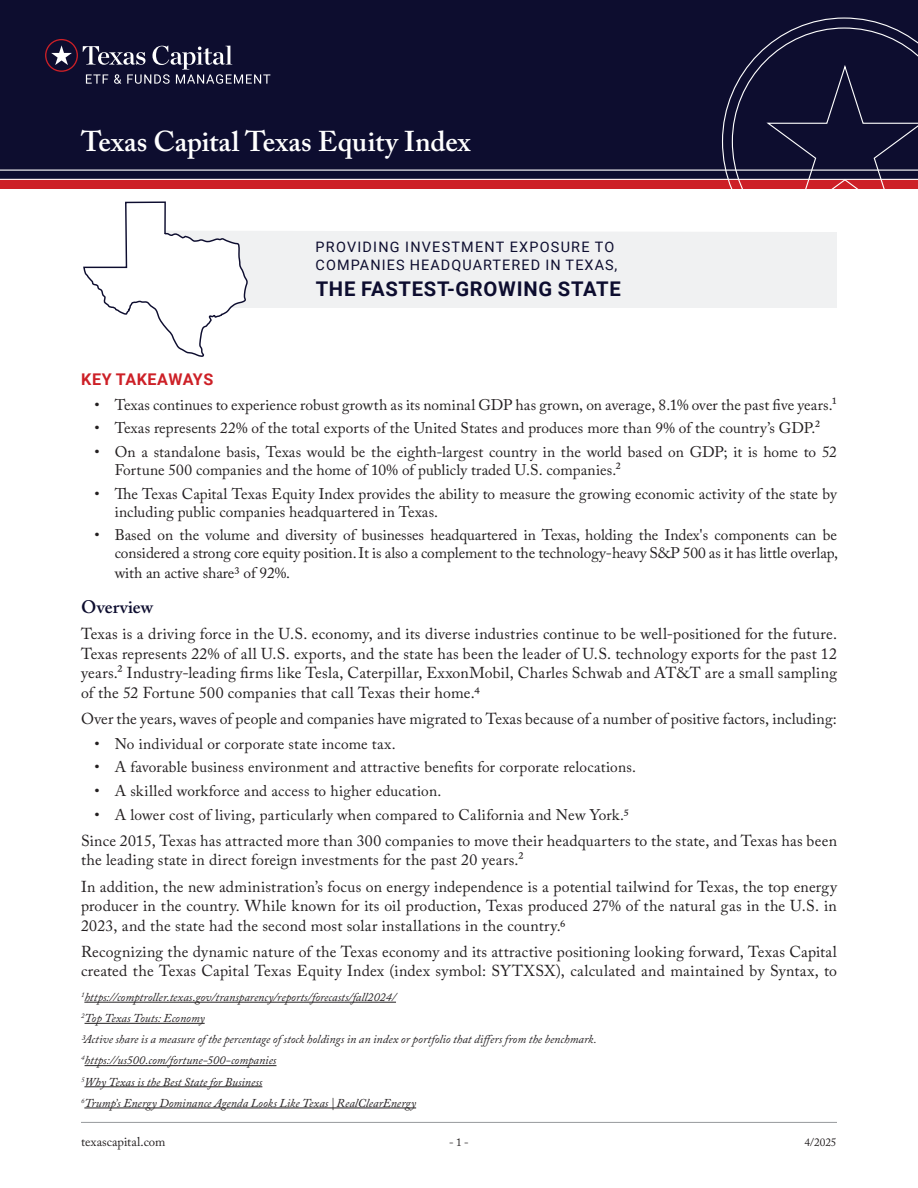
<style>
.page{position:relative;width:918px;height:1188px;background:#fff}
.page>*{position:absolute;margin:0;border:0;box-sizing:border-box;transform-origin:0 0}
.t1{font:600 28.5px "Adobe Caslon Pro";color:#fff}
.Roboto_Chapter_Header{font:700 20.25px "Roboto";letter-spacing:.035em;color:#0d0d2f}
.Caslon_Subheader{font:600 18px "Adobe Caslon Pro";color:#0d0d2f}
.Roboto_Chapter_Header-2{font:700 16.2px "Roboto";letter-spacing:.03em;color:#cd2027}
.Body_Text{font:15.75px/19.5px "Adobe Caslon Pro";letter-spacing:.015em;color:#231f20}
.t2{font:15.3px/18px "Adobe Caslon Pro";letter-spacing:.005em;color:#231f20}
.Roboto_Chapter_Header-3{font:14.4px/18.6px "Roboto";letter-spacing:.075em;color:#0d0d2f}
.t3{font:12.75px "Adobe Caslon Pro";letter-spacing:.005em;color:#231f20}
.Disclaimer{font:italic 12px "Adobe Caslon Pro";color:#231f20}
.t4{font:11.25px "Adobe Caslon Pro";color:#231f20}
.s1{font-size:15.75px}
</style>
<div class="page">
<hr style="left:81px;top:1122px;width:756px;height:1px;background:#97999c">
<div style="left:0;top:0;width:918px;height:189px;background:#0d0d2f"></div>
<svg style="left:0;top:17px;width:918px;height:172px"></svg>
<hr style="left:84px;top:1002px;width:312px;height:1px;background:#231f20">
<hr style="left:85px;top:1023px;width:120px;height:1px;background:#231f20">
<hr style="left:85px;top:1065px;width:191px;height:1px;background:#231f20">
<hr style="left:84px;top:1086px;width:178px;height:1px;background:#231f20">
<hr style="left:84px;top:1108px;width:332px;height:1px;background:#231f20">
<div style="left:248px;top:231px;width:589px;height:77px;background:#f0f1f2"></div>
<svg style="left:83px;top:201px;width:165px;height:156px"></svg>
<h1 class="t1" style="left:81px;top:125px;width:391px">Texas Capital Texas Equity Index</h1>
<p class="Roboto_Chapter_Header-3" style="left:316px;top:237px;width:303px">PROVIDING INVESTMENT EXPOSURE TO<br>COMPANIES HEADQUARTERED IN TEXAS,</p>
<p class="Roboto_Chapter_Header" style="left:316px;top:275px;width:307px">THE FASTEST-GROWING STATE</p>
<p class="Roboto_Chapter_Header-2" style="left:81px;top:368px;width:133px">KEY TAKEAWAYS</p>
<p class="t2" style="left:94px;top:395px;width:744px">• Texas continues to experience robust growth as its nominal GDP has grown, on average, 8.1% over the past five years.1</p>
<p class="t2" style="left:94px;top:419px;width:727px">• Texas represents 22% of the total exports of the United States and produces more than 9% of the country’s GDP.2</p>
<p class="t2" style="left:115px;top:443px;width:721px;text-indent:-20px">• On a standalone basis, Texas would be the eighth-largest country in the world based on GDP; it is home to 52<br>Fortune 500 companies and the home of 10% of publicly traded U.S. companies.2</p>
<p class="t2" style="left:115px;top:484px;width:724px;text-indent:-20px">• The Texas Capital Texas Equity Index provides the ability to measure the growing economic activity of the state by including public companies headquartered in Texas.</p>
<p class="t2" style="left:94px;top:526px;width:745px;text-align:right">• Based on the volume and diversity of businesses headquartered in Texas, holding the Index's components can be considered a strong core equity position. It is also a complement to the technology-heavy S&amp;P 500 as it has little overlap,</p>
<p class="t2" style="left:115px;top:563px;width:177px">with an active share<span class="s1">3</span> of 92%.</p>
<p class="Caslon_Subheader" style="left:81px;top:596px;width:74px">Overview</p>
<p class="Body_Text" style="left:81px;top:624px;width:758px">Texas is a driving force in the U.S. economy, and its diverse industries continue to be well-positioned for the future.<br>Texas represents 22% of all U.S. exports, and the state has been the leader of U.S. technology exports for the past 12 years.2 Industry-leading firms like Tesla, Caterpillar, ExxonMobil, Charles Schwab and AT&amp;T are a small sampling of the 52 Fortune 500 companies that call Texas their home.4</p>
<p class="Body_Text" style="left:81px;top:709px;width:757px">Over the years, waves of people and companies have migrated to Texas because of a number of positive factors, including:</p>
<p class="t2" style="left:94px;top:734px;width:303px">• No individual or corporate state income tax.</p>
<p class="t2" style="left:94px;top:758px;width:543px">• A favorable business environment and attractive benefits for corporate relocations.</p>
<p class="t2" style="left:94px;top:782px;width:348px">• A skilled workforce and access to higher education.</p>
<p class="t2" style="left:94px;top:805px;width:536px">• A lower cost of living, particularly when compared to California and New York.5</p>
<p class="Body_Text" style="left:81px;top:831px;width:758px">Since 2 015, Texas has attracted more than 300 companies to move their headquarters to the state, and Texas has been the leading state in direct foreign investments for the past 2 0 years.2</p>
<p class="Body_Text" style="left:81px;top:876px;width:758px;text-align:justify">In addition, the new administration’s focus on energy independence is a potential tailwind for Texas, the top energy producer in the country. While known for its oil production, Texas produced 27% of the natural gas in the U.S. in 2 023, and the state had the second most solar installations in the country.6</p>
<p class="Body_Text" style="left:81px;top:942px;width:758px">Recognizing the dynamic nature of the Texas economy and its attractive positioning looking forward, Texas Capital created the Texas Capital Texas Equity Index (index symbol: SYTXSX), calculated and maintained by Syntax, to</p>
<p class="Disclaimer" style="left:81px;top:990px;width:317px"><sup>1</sup>https://comptroller.texas.gov/transparency/reports/forecasts/fall2024/</p>
<p class="Disclaimer" style="left:81px;top:1011px;width:125px"><sup>2</sup>Top Texas Touts: Economy</p>
<p class="Disclaimer" style="left:81px;top:1032px;width:517px">3Active share is a measure of the percentage of stock holdings in an index or portfolio that differs from the benchmark.</p>
<p class="Disclaimer" style="left:81px;top:1053px;width:197px"><sup>4</sup>https://us500.com/fortune-500-companies</p>
<p class="Disclaimer" style="left:81px;top:1074px;width:183px"><sup>5</sup>Why Texas is the Best State for Business</p>
<p class="Disclaimer" style="left:81px;top:1096px;width:337px"><sup>6</sup>Trump’s Energy Dominance Agenda Looks Like Texas | RealClearEnergy</p>
<p class="t3" style="left:81px;top:1134px;width:86px">texascapital.com</p>
<p class="t4" style="left:449px;top:1135px;width:21px">- 1 -</p>
<p class="t4" style="left:805px;top:1135px;width:33px">4/2025</p>
</div>
